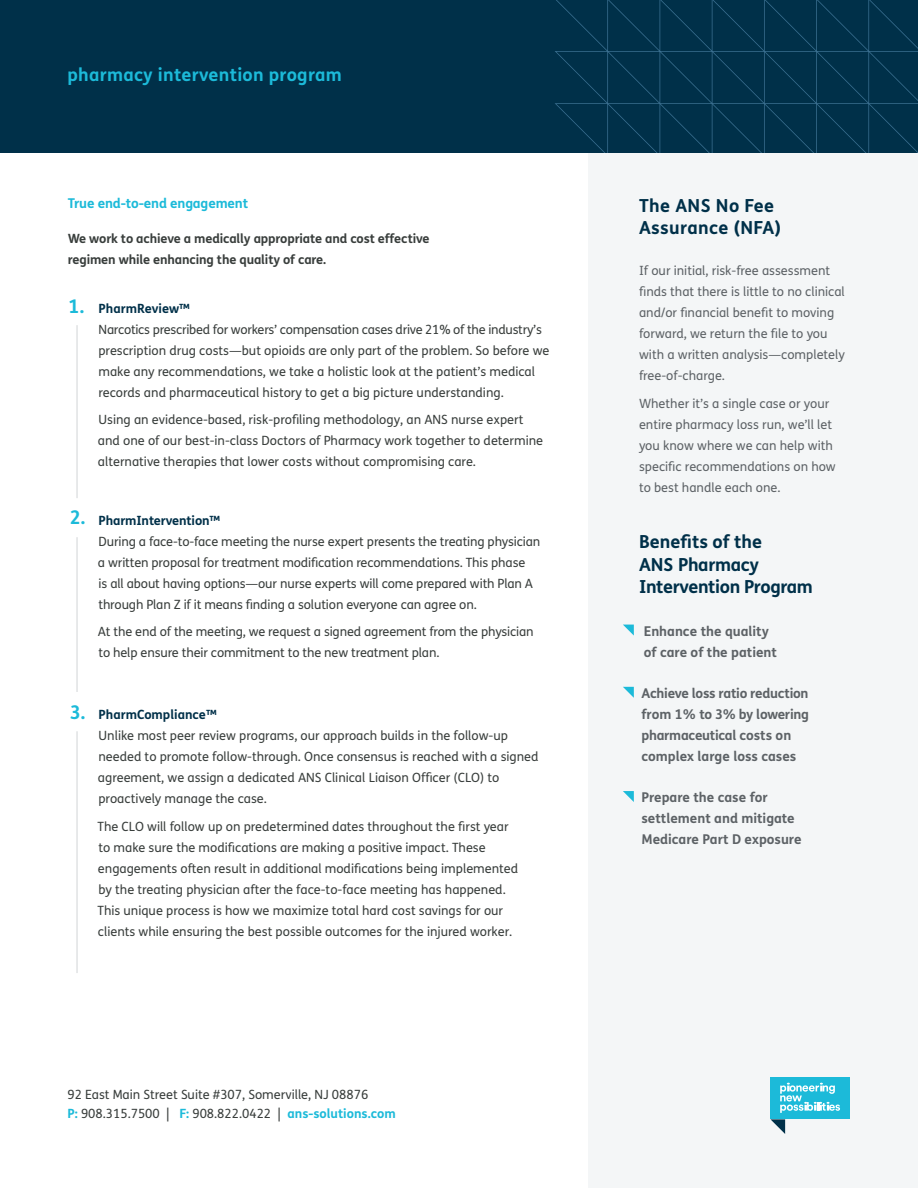
<style>
.page{position:relative;width:918px;height:1188px;background:#fff}
.page>*{position:absolute;margin:0;border:0;box-sizing:border-box;transform-origin:0 0}
.t1{font:700 18.9px "FS Me";color:#1cbad9}
.t2{font:700 18px/22.5px "FS Me";letter-spacing:-.02em;color:#003049}
.t3{font:700 18px "FS Me";letter-spacing:.015em;color:#1cbad9}
.t4{font:700 18px/22.5px "FS Me";letter-spacing:.02em;color:#003049}
.t5{font:700 13.5px/21px "FS Me";color:#5d6266}
.t6{font:700 13.5px/21px "FS Me";letter-spacing:-.02em;color:#5d6266}
.t7{font:700 13.5px "FS Me";letter-spacing:-.01em;color:#1cbad9}
.t8{font:12.75px/21px "FS Me";color:#393e3c}
.t9{font:12.75px/21px "FS Me";color:#5d6266}
.t10{font:700 12.75px/21px "FS Me";letter-spacing:-.01em;color:#393e3c}
.t11{font:700 12.75px "FS Me";color:#003049}
.s1{font-weight:700;color:#1cbad9}
</style>
<div class="page">
<div style="left:589px;top:152px;width:329px;height:1036px;background:#f4f6f7"></div>
<div style="left:771px;top:1077px;width:79px;height:42px;background:#1cbad9"></div>
<svg style="left:780px;top:1083px;width:60px;height:30px"></svg>
<svg style="left:771px;top:1119px;width:14px;height:15px"></svg>
<svg style="left:623px;top:625px;width:11px;height:11px"></svg>
<svg style="left:623px;top:687px;width:11px;height:11px"></svg>
<svg style="left:623px;top:791px;width:11px;height:11px"></svg>
<hr style="left:77px;top:325px;width:1px;height:173px;background:#d1d4d6">
<hr style="left:77px;top:537px;width:1px;height:155px;background:#d1d4d6">
<hr style="left:77px;top:731px;width:1px;height:242px;background:#d1d4d6">
<div style="left:0;top:0;width:918px;height:152px;background:#003049"></div>
<svg style="left:555px;top:0;width:363px;height:152px"></svg>
<p class="t3" style="left:68px;top:61px;width:276px">pharmacy intervention program</p>
<p class="t7" style="left:68px;top:193px;width:182px">True end-to-end engagement</p>
<p class="t10" style="left:68px;top:227px;width:363px">We work to achieve a medically appropriate and cost effective regimen while enhancing the quality of care.</p>
<p class="t11" style="left:99px;top:298px;width:93px">PharmReview™</p>
<p class="t8" style="left:98px;top:318px;width:452px">Narcotics prescribed for workers’ compensation cases drive 21% of the industry’s prescription drug costs—but opioids are only part of the problem. So before we make any recommendations, we take a holistic look at the patient’s medical records and pharmaceutical history to get a big picture understanding.</p>
<p class="t8" style="left:98px;top:409px;width:447px">Using an evidence-based, risk-profiling methodology, an ANS nurse expert and one of our best-in-class Doctors of Pharmacy work together to determine alternative therapies that lower costs without compromising care.</p>
<p class="t1" style="left:69px;top:291px;width:17px">1.</p>
<p class="t1" style="left:70px;top:503px;width:17px">2.</p>
<p class="t11" style="left:99px;top:510px;width:123px">PharmIntervention™</p>
<p class="t8" style="left:98px;top:530px;width:444px">During a face-to-face meeting the nurse expert presents the treating physician a written proposal for treatment modification recommendations. This phase<br>is all about having options—our nurse experts will come prepared with Plan A through Plan Z if it means finding a solution everyone can agree on.</p>
<p class="t8" style="left:98px;top:621px;width:437px">At the end of the meeting, we request a signed agreement from the physician to help ensure their commitment to the new treatment plan.</p>
<p class="t1" style="left:70px;top:697px;width:17px">3.</p>
<p class="t11" style="left:99px;top:704px;width:120px">PharmCompliance™</p>
<p class="t8" style="left:98px;top:725px;width:442px">Unlike most peer review programs, our approach builds in the follow-up needed to promote follow-through. Once consensus is reached with a signed agreement, we assign a dedicated ANS Clinical Liaison Officer (CLO) to proactively manage the case.</p>
<p class="t8" style="left:97px;top:815px;width:422px">The CLO will follow up on predetermined dates throughout the first year to make sure the modifications are making a positive impact. These engagements often result in additional modifications being implemented by the treating physician after the face-to-face meeting has happened.<br>This unique process is how we maximize total hard cost savings for our clients while ensuring the best possible outcomes for the injured worker.</p>
<p class="t8" style="left:68px;top:1084px;width:330px;line-height:19.5px">92 East Main Street Suite #307, Somerville, NJ 08876<br><span class="s1">P:</span> 908.315.7500 | <span class="s1">F:</span> 908.822.0422 | <span class="s1">ans-solutions.com</span></p>
<p class="t4" style="left:639px;top:193px;width:143px">The ANS No Fee<br>Assurance (NFA)</p>
<p class="t9" style="left:639px;top:260px;width:207px">If our initial, risk-free assessment finds that there is little to no clinical and/or financial benefit to moving forward, we return the file to you with a written analysis—completely free-of-charge.</p>
<p class="t9" style="left:639px;top:393px;width:198px">Whether it’s a single case or your entire pharmacy loss run, we’ll let you know where we can help with specific recommendations on how to best handle each one.</p>
<p class="t2" style="left:639px;top:530px;width:175px">Benefits of the<br>ANS Pharmacy<br>Intervention Program</p>
<p class="t5" style="left:644px;top:620px;width:135px">Enhance the quality of care of the patient</p>
<p class="t6" style="left:641px;top:682px;width:169px">Achieve loss ratio reduction from 1% to 3% by lowering pharmaceutical costs on complex large loss cases</p>
<p class="t5" style="left:641px;top:786px;width:162px">Prepare the case for settlement and mitigate<br>Medicare Part D exposure</p>
</div>
